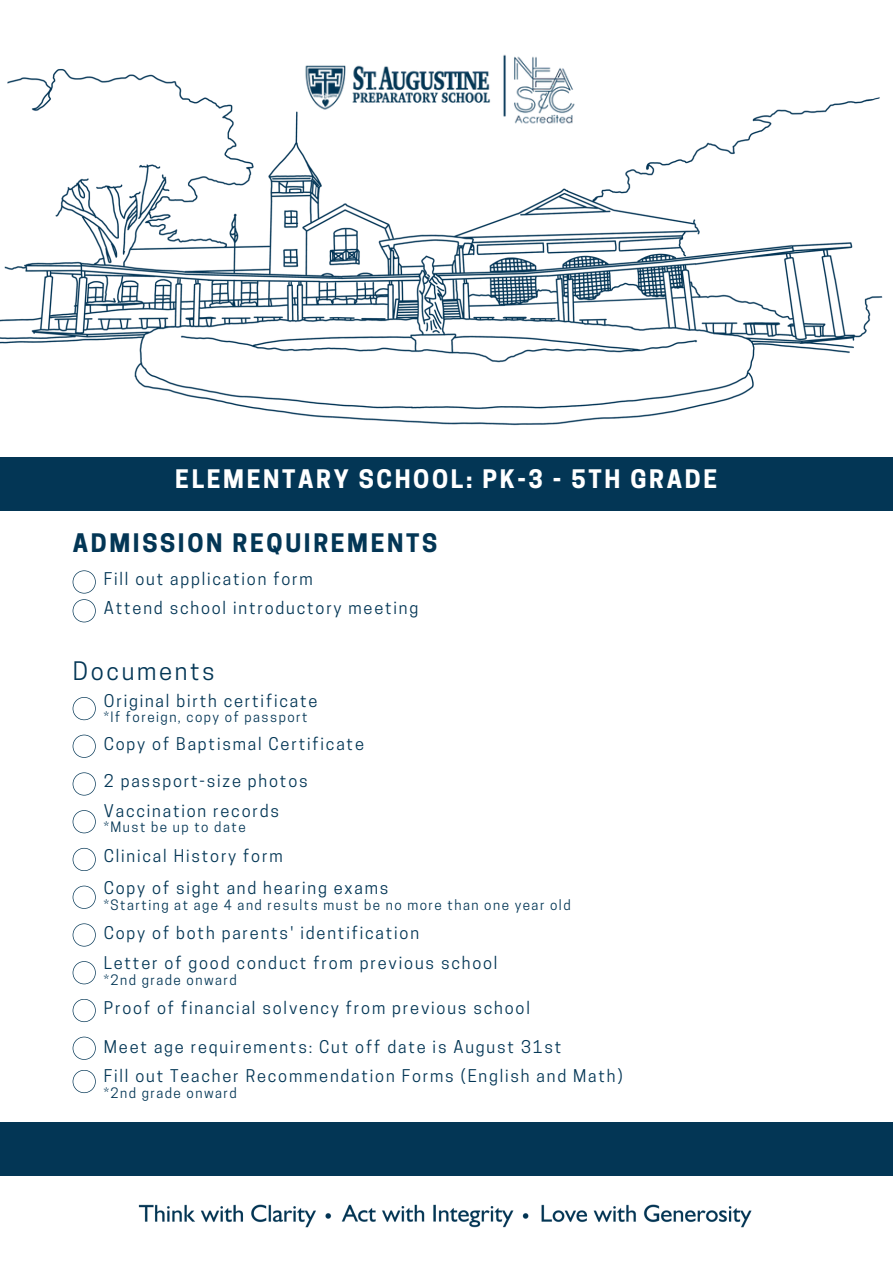
<style>
.page{position:relative;width:893px;height:1264px;background:#fff}
.page>*{position:absolute;margin:0;border:0;box-sizing:border-box;transform-origin:0 0}
.t1{font:700 24px "Cooper Hewitt";letter-spacing:.11em;color:#fff}
.t2{font:700 24px "Cooper Hewitt";letter-spacing:.11em;color:#033655}
.t3{font:24px "Cooper Hewitt";letter-spacing:.11em;color:#033655}
.t4{font:16.5px "Cooper Hewitt";letter-spacing:.11em;color:#033655}
.t5{font:13.5px "Cooper Hewitt";letter-spacing:.11em;color:#033655}
</style>
<div class="page">
<img style="left:0;top:68px;width:883px;height:358px">
<img style="left:290px;top:54px;width:312px;height:73px">
<svg style="left:73px;top:697px;width:23px;height:23px"></svg>
<div style="left:0;top:457px;width:892px;height:53px;background:#033655"></div>
<svg style="left:73px;top:734px;width:23px;height:23px"></svg>
<svg style="left:73px;top:772px;width:23px;height:23px"></svg>
<svg style="left:73px;top:810px;width:23px;height:23px"></svg>
<svg style="left:73px;top:848px;width:23px;height:23px"></svg>
<svg style="left:73px;top:885px;width:23px;height:23px"></svg>
<svg style="left:73px;top:923px;width:23px;height:23px"></svg>
<svg style="left:73px;top:961px;width:23px;height:23px"></svg>
<svg style="left:73px;top:999px;width:23px;height:23px"></svg>
<svg style="left:73px;top:1036px;width:23px;height:23px"></svg>
<svg style="left:73px;top:570px;width:23px;height:23px"></svg>
<svg style="left:73px;top:599px;width:23px;height:23px"></svg>
<img style="left:134px;top:1175px;width:625px;height:53px">
<div style="left:0;top:1121px;width:892px;height:54px;background:#033655"></div>
<svg style="left:73px;top:1070px;width:23px;height:23px"></svg>
<p class="t1" style="left:175px;top:470px;width:543px">ELEMENTARY SCHOOL: PK-3 - 5TH GRADE</p>
<p class="t2" style="left:73px;top:533px;width:366px">ADMISSION REQUIREMENTS</p>
<p class="t4" style="left:104px;top:573px;width:210px">Fill out application form</p>
<p class="t4" style="left:104px;top:602px;width:316px">Attend school introductory meeting</p>
<p class="t3" style="left:73px;top:661px;width:143px">Documents</p>
<p class="t4" style="left:104px;top:694px;width:215px">Original birth certificate</p>
<p class="t5" style="left:104px;top:712px;width:205px">*If foreign, copy of passport</p>
<p class="t4" style="left:104px;top:737px;width:261px">Copy of Baptismal Certificate</p>
<p class="t4" style="left:104px;top:775px;width:205px">2 passport-size photos</p>
<p class="t4" style="left:104px;top:804px;width:177px">Vaccination records</p>
<p class="t5" style="left:104px;top:822px;width:143px">*Must be up to date</p>
<p class="t4" style="left:104px;top:849px;width:180px">Clinical History form</p>
<p class="t4" style="left:104px;top:882px;width:286px">Copy of sight and hearing exams</p>
<p class="t5" style="left:104px;top:900px;width:468px">*Starting at age 4 and results must be no more than one year old</p>
<p class="t4" style="left:104px;top:926px;width:317px">Copy of both parents' identification</p>
<p class="t4" style="left:104px;top:957px;width:395px">Letter of good conduct from previous school</p>
<p class="t5" style="left:104px;top:975px;width:134px">*2nd grade onward</p>
<p class="t4" style="left:104px;top:1001px;width:427px">Proof of financial solvency from previous school</p>
<p class="t4" style="left:104px;top:1040px;width:459px">Meet age requirements: Cut off date is August 31st</p>
<p class="t4" style="left:104px;top:1069px;width:520px">Fill out Teacher Recommendation Forms (English and Math)</p>
<p class="t5" style="left:104px;top:1087px;width:134px">*2nd grade onward</p>
</div>
